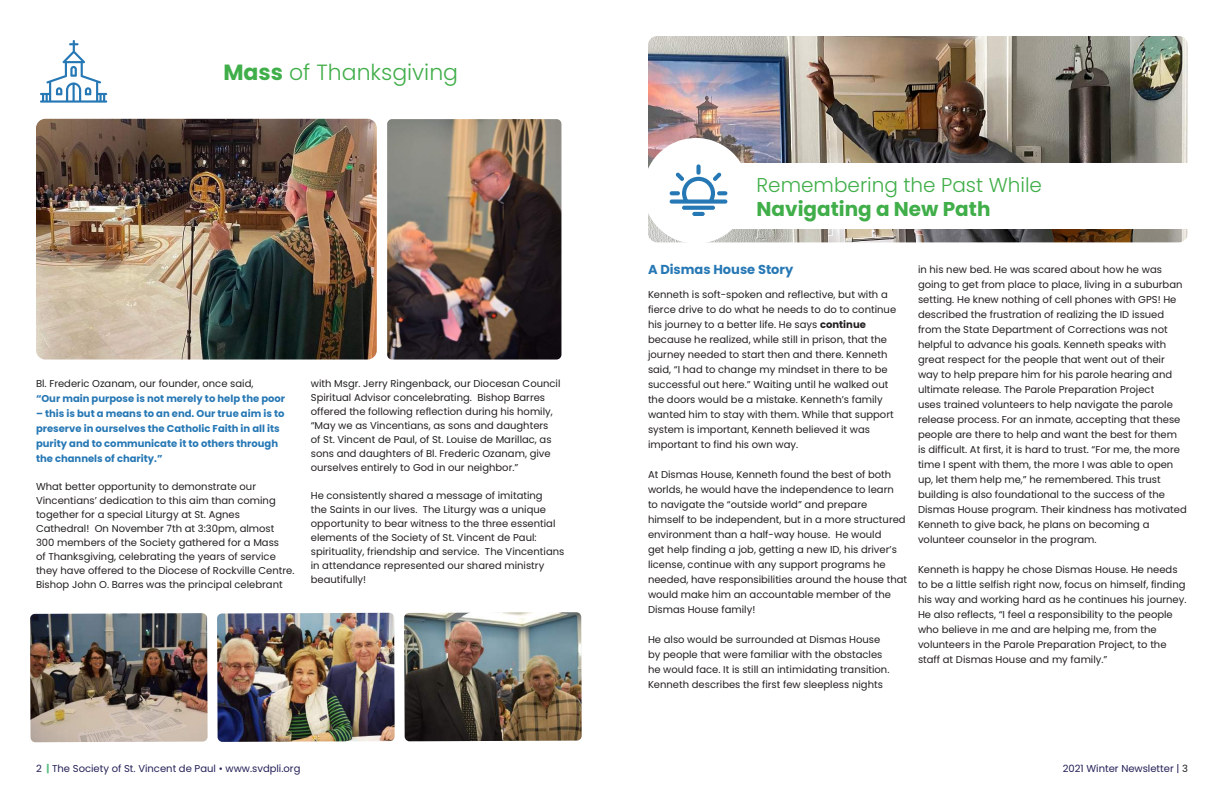
<style>
.page{position:relative;width:1224px;height:792px;background:#fff}
.page>*{position:absolute;margin:0;border:0;box-sizing:border-box;transform-origin:0 0}
.t1{font:300 22px "Poppins";color:#40ae49}
.t2{font:300 20px "Poppins";color:#40ae49}
.t3{font:700 20px "Poppins";color:#40ae49}
.t4{font:700 13px "Poppins";color:#2678b5}
.t5{font:10px/15px "Poppins";color:#231f20}
.t6{font:700 10px/15px "Poppins";color:#2678b5}
.t7{font:10px "Poppins";color:#242058}
.s1{font-weight:700}
.s2{font-weight:700;color:#5cbe82}
.s3{color:#231f20}
</style>
<div class="page">
<img style="left:36px;top:119px;width:341px;height:241px">
<img style="left:387px;top:119px;width:174px;height:241px">
<img style="left:30px;top:613px;width:178px;height:129px">
<img style="left:217px;top:613px;width:178px;height:129px">
<img style="left:404px;top:612px;width:178px;height:129px">
<svg style="left:40px;top:40px;width:67px;height:63px"></svg>
<img style="left:648px;top:36px;width:540px;height:206px">
<div style="left:731px;top:164px;width:472px;height:65px;background:#fff"></div>
<div style="left:643px;top:138px;width:106px;height:106px;background:#fff;border-radius:50%"></div>
<svg style="left:682px;top:206px;width:33px;height:4px"></svg>
<svg style="left:692px;top:212px;width:13px;height:4px"></svg>
<div style="left:696px;top:164px;width:5px;height:11px;background:#2678b5;border-radius:2px"></div>
<svg style="left:670px;top:172px;width:57px;height:32px"></svg>
<svg style="left:717px;top:191px;width:10px;height:4px"></svg>
<h1 class="t1" style="left:223px;top:59px;width:236px"><span class="s1">Mass</span> of Thanksgiving</h1>
<p class="t5" style="left:36px;top:376px;width:219px">Bl. Frederic Ozanam, our founder, once said,</p>
<p class="t6" style="left:36px;top:391px;width:251px">“Our main purpose is not merely to help the poor</p>
<p class="t6" style="left:36px;top:406px;width:250px">– this is but a means to an end. Our true aim is to preserve in ourselves the Catholic Faith in all its purity and to communicate it to others through the channels of charity.”</p>
<p class="t5" style="left:36px;top:480px;width:260px;line-height:14px">What better opportunity to demonstrate our Vincentians’ dedication to this aim than coming together for a special Liturgy at St. Agnes Cathedral! On November 7th at 3:30pm, almost 300 members of the Society gathered for a Mass<br>of Thanksgiving, celebrating the years of service they have offered to the Diocese of Rockville Centre.<br>Bishop John O. Barres was the principal celebrant</p>
<p class="t5" style="left:311px;top:377px;width:251px;line-height:14px">with Msgr. Jerry Ringenback, our Diocesan Council Spiritual Advisor concelebrating. Bishop Barres offered the following reflection during his homily, “May we as Vincentians, as sons and daughters of St. Vincent de Paul, of St. Louise de Marillac, as sons and daughters of Bl. Frederic Ozanam, give ourselves entirely to God in our neighbor.”</p>
<p class="t5" style="left:311px;top:489px;width:255px;line-height:14px">He consistently shared a message of imitating<br>the Saints in our lives. The Liturgy was a unique opportunity to bear witness to the three essential elements of the Society of St. Vincent de Paul: spirituality, friendship and service. The Vincentians in attendance represented our shared ministry beautifully!</p>
<h2 class="t2" style="left:757px;top:173px;width:287px">Remembering the Past While</h2>
<h2 class="t3" style="left:757px;top:197px;width:235px">Navigating a New Path</h2>
<h3 class="t4" style="left:648px;top:262px;width:147px">A Dismas House Story</h3>
<p class="t5" style="left:648px;top:287px;width:250px">Kenneth is soft-spoken and reflective, but with a fierce drive to do what he needs to do to continue his journey to a better life. He says <span class="s1">continue </span>because he realized, while still in prison, that the journey needed to start then and there. Kenneth said, “I had to change my mindset in there to be successful out here.” Waiting until he walked out the doors would be a mistake. Kenneth’s family wanted him to stay with them. While that support system is important, Kenneth believed it was important to find his own way.</p>
<p class="t5" style="left:648px;top:467px;width:261px">At Dismas House, Kenneth found the best of both worlds, he would have the independence to learn<br>to navigate the “outside world” and prepare<br>himself to be independent, but in a more structured environment than a half-way house. He would<br>get help finding a job, getting a new ID, his driver’s license, continue with any support programs he needed, have responsibilities around the house that would make him an accountable member of the Dismas House family!</p>
<p class="t5" style="left:648px;top:632px;width:243px">He also would be surrounded at Dismas House by people that were familiar with the obstacles he would face. It is still an intimidating transition.<br>Kenneth describes the first few sleepless nights</p>
<p class="t5" style="left:918px;top:262px;width:270px">in his new bed. He was scared about how he was going to get from place to place, living in a suburban setting. He knew nothing of cell phones with GPS! He described the frustration of realizing the ID issued from the State Department of Corrections was not helpful to advance his goals. Kenneth speaks with great respect for the people that went out of their way to help prepare him for his parole hearing and ultimate release. The Parole Preparation Project<br>uses trained volunteers to help navigate the parole release process. For an inmate, accepting that these people are there to help and want the best for them is difficult. At first, it is hard to trust. “For me, the more time I spent with them, the more I was able to open up, let them help me,” he remembered. This trust building is also foundational to the success of the Dismas House program. Their kindness has motivated Kenneth to give back, he plans on becoming a volunteer counselor in the program.</p>
<p class="t5" style="left:918px;top:562px;width:270px">Kenneth is happy he chose Dismas House. He needs to be a little selfish right now, focus on himself, finding his way and working hard as he continues his journey.<br>He also reflects, “I feel a responsibility to the people who believe in me and are helping me, from the volunteers in the Parole Preparation Project, to the staff at Dismas House and my family.”</p>
<p class="t7" style="left:36px;top:762px;width:266px">2 <span class="s2">|</span> The Society of St. Vincent de Paul • www.svdpli.org</p>
<p class="t7" style="left:1063px;top:762px;width:127px">2021 Winter Newsletter | <span class="s3">3</span></p>
</div>
